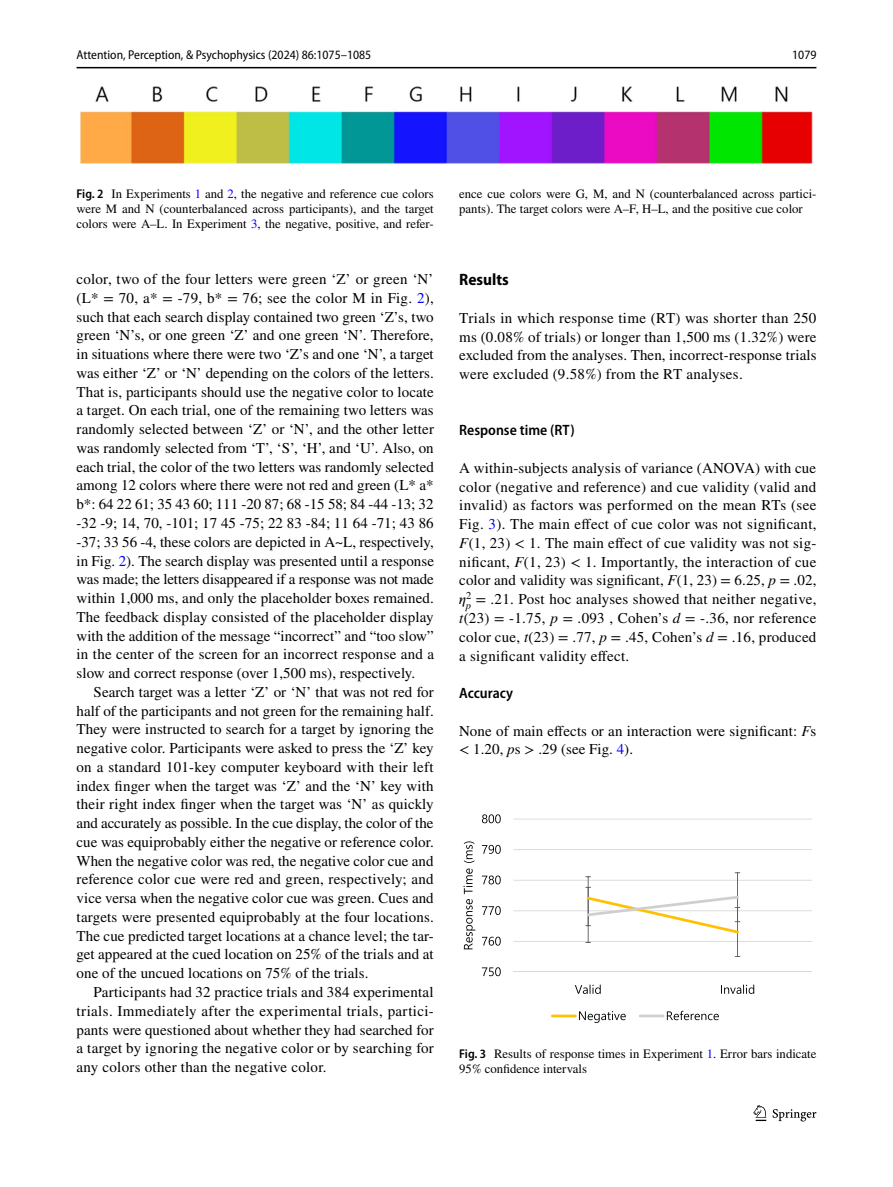
<style>
.page{position:relative;width:893px;height:1187px;background:#fff}
.page>*{position:absolute;margin:0;border:0;box-sizing:border-box;transform-origin:0 0}
.t1{font:700 semi-condensed 16.5px "Myriad Pro";color:#000}
.t2{font:15px/18.8px "STIX";letter-spacing:.01em;color:#000;text-align:justify}
.t3{font:600 semi-condensed 15px "Myriad Pro";color:#000}
.t4{font:italic 15px "STIX Math";color:#000}
.t5{font:12.75px/15px "STIX";color:#000}
.t6{font:semi-condensed 12.75px "Myriad Pro";color:#000}
.s1{font-family:"Myriad Pro";font-weight:600;font-stretch:semi-condensed}
.s2{color:#00f}
.s3{font-style:italic}
</style>
<div class="page">
<hr style="left:77px;top:67px;width:739px;height:1px;background:#000">
<svg style="left:753px;top:1105px;width:13px;height:15px"></svg>
<svg style="left:773px;top:1109px;width:43px;height:12px"></svg>
<img style="left:81px;top:87px;width:731px;height:76px">
<hr style="left:513px;top:940px;width:299px;height:1px;background:#d9d9d9">
<hr style="left:513px;top:910px;width:299px;height:1px;background:#d9d9d9">
<hr style="left:513px;top:879px;width:299px;height:1px;background:#d9d9d9">
<hr style="left:513px;top:849px;width:299px;height:1px;background:#d9d9d9">
<hr style="left:513px;top:818px;width:299px;height:1px;background:#d9d9d9">
<hr style="left:513px;top:971px;width:299px;height:1px;background:#d9d9d9">
<svg style="left:585px;top:872px;width:155px;height:84px"></svg>
<svg style="left:482px;top:967px;width:19px;height:9px"></svg>
<svg style="left:482px;top:936px;width:19px;height:9px"></svg>
<svg style="left:482px;top:906px;width:19px;height:9px"></svg>
<svg style="left:482px;top:875px;width:19px;height:9px"></svg>
<svg style="left:482px;top:844px;width:19px;height:9px"></svg>
<svg style="left:482px;top:814px;width:19px;height:9px"></svg>
<svg style="left:575px;top:984px;width:26px;height:9px"></svg>
<svg style="left:721px;top:984px;width:33px;height:9px"></svg>
<svg style="left:463px;top:841px;width:12px;height:108px"></svg>
<hr style="left:551px;top:1014px;width:26px;height:3px;background:#ffc000">
<svg style="left:579px;top:1011px;width:47px;height:11px"></svg>
<hr style="left:639px;top:1014px;width:26px;height:3px;background:#d0cece">
<svg style="left:667px;top:1010px;width:52px;height:10px"></svg>
<p class="t6" style="left:77px;top:48px;width:296px">Attention, Perception, &amp; Psychophysics (2024) 86:1075–1085</p>
<p class="t6" style="left:792px;top:48px;width:26px">1079</p>
<p class="t5" style="left:77px;top:187px;width:359px;text-align:justify"><span class="s1">Fig. 2</span> In Experiments <span class="s2">1</span> and <span class="s2">2</span>, the negative and reference cue colors were M and N (counterbalanced across participants), and the target colors were A–L. In Experiment <span class="s2">3</span>, the negative, positive, and refer-</p>
<p class="t5" style="left:459px;top:187px;width:359px">ence cue colors were G, M, and N (counterbalanced across partici&shy;pants). The target colors were A–F, H–L, and the positive cue color</p>
<p class="t2" style="left:77px;top:271px;width:359px">color, two of the four letters were green ‘Z’ or green ‘N’ (L* = 70, a* = -79, b* = 76; see the color M in Fig. <span class="s2">2</span>), such that each search display contained two green ‘Z’s, two green ‘N’s, or one green ‘Z’ and one green ‘N’. Therefore, in situations where there were two ‘Z’s and one ‘N’, a target was either ‘Z’ or ‘N’ depending on the colors of the letters.<br>That is, participants should use the negative color to locate a target. On each trial, one of the remaining two letters was randomly selected between ‘Z’ or ‘N’, and the other letter was randomly selected from ‘T’, ‘S’, ‘H’, and ‘U’. Also, on each trial, the color of the two letters was randomly selected among 12 colors where there were not red and green (L* a* b*: 64 22 61; 35 43 60; 111 -20 87; 68 -15 58; 84 -44 -13; 32 -32 -9; 14, 70, -101; 17 45 -75; 22 83 -84; 11 64 -71; 43 86 -37; 33 56 -4, these colors are depicted in A~L, respectively, in Fig. <span class="s2">2</span>). The search display was presented until a response was made; the letters disappeared if a response was not made within 1,000 ms, and only the placeholder boxes remained.<br>The feedback display consisted of the placeholder display with the addition of the message “incorrect” and “too slow” in the center of the screen for an incorrect response and a slow and correct response (over 1,500 ms), respectively.</p>
<p class="t2" style="left:77px;top:683px;width:359px;text-indent:17px">Search target was a letter ‘Z’ or ‘N’ that was not red for half of the participants and not green for the remaining half.<br>They were instructed to search for a target by ignoring the negative color. Participants were asked to press the ‘Z’ key on a standard 101-key computer keyboard with their left index finger when the target was ‘Z’ and the ‘N’ key with their right index finger when the target was ‘N’ as quickly and accurately as possible. In the cue display, the color of the cue was equiprobably either the negative or reference color.<br>When the negative color was red, the negative color cue and reference color cue were red and green, respectively; and vice versa when the negative color cue was green. Cues and targets were presented equiprobably at the four locations.<br>The cue predicted target locations at a chance level; the tar&shy;get appeared at the cued location on 25% of the trials and at one of the uncued locations on 75% of the trials.</p>
<p class="t2" style="left:77px;top:983px;width:359px;text-indent:17px">Participants had 32 practice trials and 384 experimental trials. Immediately after the experimental trials, partici&shy;pants were questioned about whether they had searched for a target by ignoring the negative color or by searching for any colors other than the negative color.</p>
<p class="t1" style="left:459px;top:270px;width:51px">Results</p>
<p class="t2" style="left:459px;top:309px;width:359px">Trials in which response time (RT) was shorter than 250 ms (0.08% of trials) or longer than 1,500 ms (1.32%) were excluded from the analyses. Then, incorrect-response trials were excluded (9.58%) from the RT analyses.</p>
<p class="t3" style="left:459px;top:422px;width:117px">Response time (RT)</p>
<p class="t2" style="left:459px;top:459px;width:359px">A within-subjects analysis of variance (ANOVA) with cue color (negative and reference) and cue validity (valid and invalid) as factors was performed on the mean RTs (see Fig. <span class="s2">3</span>). The main effect of cue color was not significant, <span class="s3">F</span>(1, 23) &lt; 1. The main effect of cue validity was not sig&shy;nificant, <span class="s3">F</span>(1, 23) &lt; 1. Importantly, the interaction of cue color and validity was significant, <span class="s3">F</span>(1, 23) = 6.25, <span class="s3">p</span> = .02,</p>
<p class="t4" style="left:459px;top:590px;width:14px">𝜂<sup>2</sup></p>
<p class="t2" style="left:459px;top:590px;width:359px;text-indent:6px"><sub>p</sub> = .21. Post hoc analyses showed that neither negative, <span class="s3">t</span>(23) = -1.75, <span class="s3">p</span> = .093 , Cohen’s <span class="s3">d</span> = -.36, nor reference color cue, <span class="s3">t</span>(23) = .77, <span class="s3">p</span> = .45, Cohen’s <span class="s3">d</span> = .16, produced a significant validity effect.</p>
<p class="t3" style="left:459px;top:684px;width:55px">Accuracy</p>
<p class="t2" style="left:459px;top:722px;width:359px">None of main effects or an interaction were significant: <span class="s3">F</span>s &lt; 1.20, <span class="s3">p</span>s &gt; .29 (see Fig. <span class="s2">4</span>).</p>
<p class="t5" style="left:459px;top:1047px;width:359px"><span class="s1">Fig. 3</span> Results of response times in Experiment <span class="s2">1</span>. Error bars indicate<br>95% confidence intervals</p>
</div>
